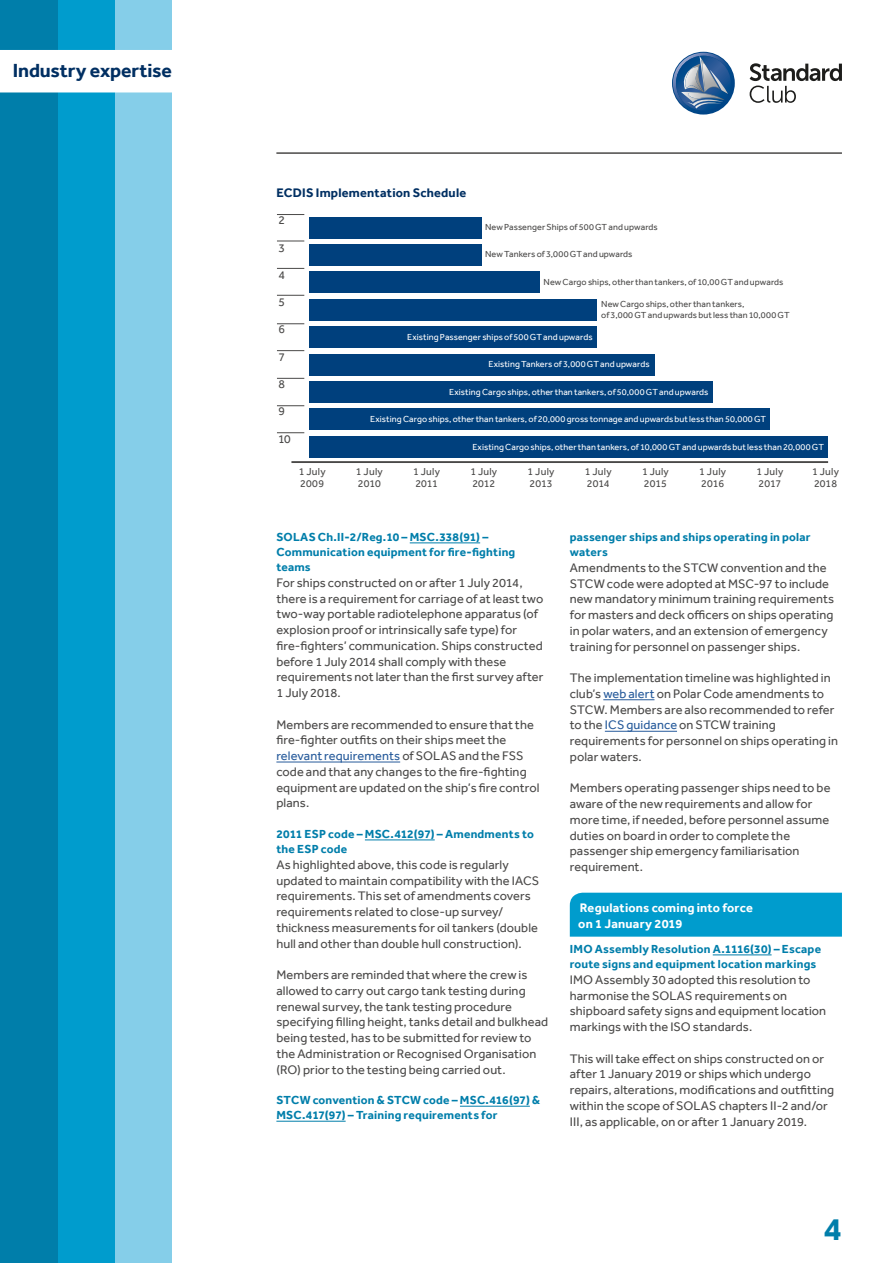
<style>
.page{position:relative;width:893px;height:1263px;background:#fff}
.page>*{position:absolute;margin:0;border:0;box-sizing:border-box;transform-origin:0 0}
.t1{font:700 33px "Effra";color:#007eaa}
.t2{font:700 19.5px "Effra";letter-spacing:-.005em;color:#002f62}
.BodyText{font:12.75px/15.8px "Effra";letter-spacing:.005em;color:#4a4948}
.t3{font:700 12.75px/15.8px "Effra";letter-spacing:.015em;color:#fff}
.SubheadLevel2{font:700 12.75px "Effra";letter-spacing:.015em;color:#002f62}
.SubheadLevel4{font:700 12px/15px "Effra";letter-spacing:.015em;color:#007eaa}
.t4{font:12px "Effra";color:#4a4948}
.t5{font:10.5px/12px "Effra";letter-spacing:.025em;color:#4a4948}
.t6{font:9px "Effra";letter-spacing:.01em;color:#fff}
.t7{font:9px/10.8px "Effra";letter-spacing:.01em;color:#4a4948}
.s1{color:#275b9b}
</style>
<div class="page">
<div style="left:114px;top:0;width:57px;height:1263px;background:#85cee9"></div>
<div style="left:57px;top:0;width:57px;height:1263px;background:#009ccd"></div>
<div style="left:0;top:0;width:58px;height:1263px;background:#007eaa"></div>
<svg style="left:750px;top:63px;width:92px;height:40px"></svg>
<svg style="left:673px;top:53px;width:61px;height:61px"></svg>
<img style="left:688px;top:93px;width:33px;height:6px">
<img style="left:684px;top:67px;width:18px;height:24px">
<div style="left:0;top:50px;width:171px;height:42px;background:#fff"></div>
<hr style="left:276px;top:152px;width:566px;height:2px;background:#4a4948">
<svg style="left:277px;top:214px;width:27px;height:1px"></svg>
<svg style="left:277px;top:241px;width:27px;height:1px"></svg>
<svg style="left:277px;top:295px;width:27px;height:1px"></svg>
<svg style="left:277px;top:268px;width:27px;height:1px"></svg>
<svg style="left:277px;top:350px;width:27px;height:1px"></svg>
<svg style="left:277px;top:323px;width:27px;height:1px"></svg>
<svg style="left:277px;top:432px;width:27px;height:1px"></svg>
<svg style="left:277px;top:405px;width:27px;height:1px"></svg>
<svg style="left:277px;top:378px;width:27px;height:1px"></svg>
<hr style="left:291px;top:461px;width:537px;height:2px;background:#4a4948">
<div style="left:309px;top:217px;width:173px;height:22px;background:#00407d"></div>
<div style="left:309px;top:244px;width:173px;height:22px;background:#00407d"></div>
<div style="left:309px;top:271px;width:231px;height:22px;background:#00407d"></div>
<div style="left:309px;top:299px;width:288px;height:22px;background:#00407d"></div>
<div style="left:309px;top:326px;width:288px;height:22px;background:#00407d"></div>
<div style="left:309px;top:354px;width:346px;height:21px;background:#00407d"></div>
<div style="left:309px;top:381px;width:403px;height:22px;background:#00407d"></div>
<div style="left:309px;top:408px;width:461px;height:22px;background:#00407d"></div>
<div style="left:309px;top:436px;width:519px;height:22px;background:#00407d"></div>
<hr style="left:410px;top:543px;width:70px;height:1px;background:#007eaa">
<hr style="left:276px;top:762px;width:124px;height:1px;background:#275b9b">
<hr style="left:365px;top:840px;width:70px;height:1px;background:#007eaa">
<hr style="left:460px;top:1106px;width:70px;height:1px;background:#007eaa">
<hr style="left:276px;top:1121px;width:70px;height:1px;background:#007eaa">
<hr style="left:603px;top:699px;width:51px;height:1px;background:#275b9b">
<hr style="left:605px;top:731px;width:72px;height:1px;background:#275b9b">
<hr style="left:713px;top:955px;width:59px;height:1px;background:#007eaa">
<div style="left:570px;top:893px;width:272px;height:44px;background:#009ccd"></div>
<h2 class="t2" style="left:13px;top:59px;width:161px">Industry expertise</h2>
<p class="SubheadLevel2" style="left:276px;top:185px;width:191px">ECDIS Implementation Schedule</p>
<p class="t4" style="left:278px;top:213px;width:8px">2</p>
<p class="t4" style="left:278px;top:241px;width:8px">3</p>
<p class="t4" style="left:278px;top:268px;width:8px">4</p>
<p class="t4" style="left:278px;top:295px;width:8px">5</p>
<p class="t4" style="left:278px;top:322px;width:8px">6</p>
<p class="t4" style="left:278px;top:350px;width:8px">7</p>
<p class="t4" style="left:278px;top:377px;width:8px">8</p>
<p class="t4" style="left:278px;top:404px;width:8px">9</p>
<p class="t4" style="left:278px;top:432px;width:14px">10</p>
<p class="t7" style="left:485px;top:222px;width:174px">New Passenger Ships of 500 GT and upwards</p>
<p class="t7" style="left:485px;top:249px;width:149px">New Tankers of 3,000 GT and upwards</p>
<p class="t7" style="left:543px;top:277px;width:241px">New Cargo ships, other than tankers, of 10,00 GT and upwards</p>
<p class="t6" style="left:407px;top:332px;width:187px">Existing Passenger ships of 500 GT and upwards</p>
<p class="t7" style="left:601px;top:299px;width:190px">New Cargo ships, other than tankers,<br>of 3,000 GT and upwards but less than 10,000 GT</p>
<p class="t6" style="left:488px;top:359px;width:163px">Existing Tankers of 3,000 GT and upwards</p>
<p class="t6" style="left:449px;top:386px;width:261px">Existing Cargo ships, other than tankers, of 50,000 GT and upwards</p>
<p class="t6" style="left:370px;top:414px;width:397px">Existing Cargo ships, other than tankers, of 20,000 gross tonnage and upwards but less than 50,000 GT</p>
<p class="t6" style="left:472px;top:441px;width:353px">Existing Cargo ships, other than tankers, of 10,000 GT and upwards but less than 20,000 GT</p>
<p class="t5" style="left:299px;top:465px;width:28px">1 July<br>2009</p>
<p class="t5" style="left:356px;top:465px;width:28px">1 July<br>2010</p>
<p class="t5" style="left:413px;top:465px;width:28px">1 July<br>2011</p>
<p class="t5" style="left:470px;top:465px;width:28px">1 July<br>2012</p>
<p class="t5" style="left:528px;top:465px;width:28px">1 July<br>2013</p>
<p class="t5" style="left:585px;top:465px;width:28px">1 July<br>2014</p>
<p class="t5" style="left:642px;top:465px;width:28px">1 July<br>2015</p>
<p class="t5" style="left:699px;top:465px;width:28px">1 July<br>2016</p>
<p class="t5" style="left:756px;top:465px;width:28px">1 July<br>2017</p>
<p class="t5" style="left:812px;top:465px;width:28px">1 July<br>2018</p>
<p class="SubheadLevel4" style="left:276px;top:529px;width:240px">SOLAS Ch.II-2/Reg.10 – MSC.338(91) –<br>Communication equipment for fire-fighting teams</p>
<p class="BodyText" style="left:276px;top:575px;width:269px">For ships constructed on or after 1 July 2014, there is a requirement for carriage of at least two two-way portable radiotelephone apparatus (of explosion proof or intrinsically safe type) for fire-fighters’ communication. Ships constructed before 1 July 2014 shall comply with these requirements not later than the first survey after 1 July 2018.</p>
<p class="BodyText" style="left:276px;top:716px;width:265px">Members are recommended to ensure that the fire-fighter outfits on their ships meet the <span class="s1">relevant requirements</span> of SOLAS and the FSS code and that any changes to the fire-fighting equipment are updated on the ship’s fire control plans.</p>
<p class="SubheadLevel4" style="left:276px;top:826px;width:259px">2011 ESP code – MSC.412(97) – Amendments to the ESP code</p>
<p class="BodyText" style="left:276px;top:857px;width:264px">As highlighted above, this code is regularly updated to maintain compatibility with the IACS requirements. This set of amendments covers requirements related to close-up survey/ thickness measurements for oil tankers (double hull and other than double hull construction).</p>
<p class="BodyText" style="left:276px;top:967px;width:273px">Members are reminded that where the crew is allowed to carry out cargo tank testing during renewal survey, the tank testing procedure specifying filling height, tanks detail and bulkhead being tested, has to be submitted for review to the Administration or Recognised Organisation (RO) prior to the testing being carried out.</p>
<p class="SubheadLevel4" style="left:276px;top:1093px;width:265px">STCW convention &amp; STCW code – MSC.416(97) &amp;<br>MSC.417(97) – Training requirements for</p>
<p class="SubheadLevel4" style="left:570px;top:529px;width:242px">passenger ships and ships operating in polar waters</p>
<p class="BodyText" style="left:570px;top:560px;width:266px">Amendments to the STCW convention and the STCW code were adopted at MSC-97 to include new mandatory minimum training requirements for masters and deck officers on ships operating in polar waters, and an extension of emergency training for personnel on passenger ships.</p>
<p class="BodyText" style="left:570px;top:670px;width:270px">The implementation timeline was highlighted in club’s <span class="s1">web alert</span> on Polar Code amendments to STCW. Members are also recommended to refer to the <span class="s1">ICS guidance</span> on STCW training requirements for personnel on ships operating in polar waters.</p>
<p class="BodyText" style="left:570px;top:780px;width:262px">Members operating passenger ships need to be aware of the new requirements and allow for more time, if needed, before personnel assume duties on board in order to complete the passenger ship emergency familiarisation requirement.</p>
<p class="t3" style="left:578px;top:899px;width:176px">Regulations coming into force on 1 January 2019</p>
<p class="SubheadLevel4" style="left:570px;top:941px;width:253px">IMO Assembly Resolution A.1116(30) – Escape route signs and equipment location markings</p>
<p class="BodyText" style="left:570px;top:972px;width:258px">IMO Assembly 30 adopted this resolution to harmonise the SOLAS requirements on shipboard safety signs and equipment location markings with the ISO standards.</p>
<p class="BodyText" style="left:570px;top:1050px;width:266px">This will take effect on ships constructed on or after 1 January 2019 or ships which undergo repairs, alterations, modifications and outfitting within the scope of SOLAS chapters II-2 and/or III, as applicable, on or after 1 January 2019.</p>
<h1 class="t1" style="left:824px;top:1209px;width:19px">4</h1>
</div>
